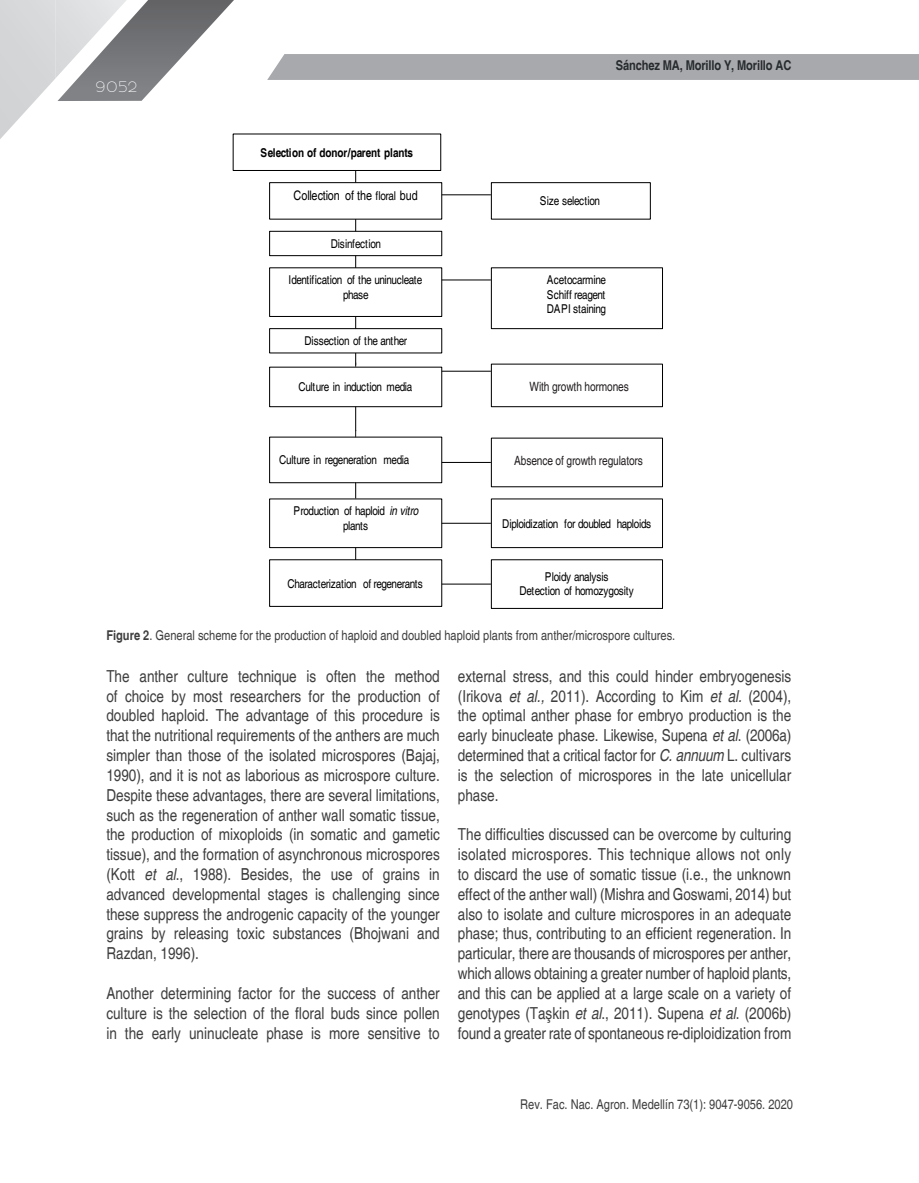
<style>
.page{position:relative;width:919px;height:1183px;background:#fff}
.page>*{position:absolute;margin:0;border:0;box-sizing:border-box;transform-origin:0 0}
.t1{font:condensed 16.5px/19.8px "Helvetica";color:#3e3e3f;text-align:justify}
.t2{font:100 15px "Zona Pro";color:#fff}
.t3{font:condensed 13.5px "Helvetica";color:#3e3e3f}
.t4{font:700 condensed 13.5px "Helvetica";letter-spacing:-.01em;color:#272b2e}
.t5{font:condensed 13.2px "Helvetica";letter-spacing:.005em;color:#000001}
.t6{font:condensed 12.75px "Helvetica";letter-spacing:-.01em;color:#231f20}
.t7{font:condensed 12.15px/14.2px "Helvetica";letter-spacing:-.025em;color:#000001;text-align:center}
.t8{font:700 condensed 12.15px "Helvetica";color:#000001}
.s1{font-size:12.15px}
.s2{font-family:"Times New Roman";font-stretch:normal;font-size:13.2px}
.s3{font-style:italic}
.s4{font-weight:700}
</style>
<div class="page">
<svg style="left:0;top:0;width:234px;height:156px"></svg>
<div style="left:267px;top:54px;width:651px;height:26px;background:#a8a9ad"></div>
<div style="left:269px;top:498px;width:173px;height:50px;border:1px solid #000001"></div>
<div style="left:491px;top:498px;width:172px;height:50px;border:1px solid #000001"></div>
<div style="left:233px;top:133px;width:208px;height:38px;border:1px solid #000001"></div>
<div style="left:269px;top:267px;width:173px;height:50px;border:1px solid #000001"></div>
<div style="left:269px;top:182px;width:173px;height:37px;border:1px solid #000001"></div>
<div style="left:269px;top:366px;width:173px;height:41px;border:1px solid #000001"></div>
<div style="left:491px;top:182px;width:159px;height:37px;border:1px solid #000001"></div>
<div style="left:269px;top:231px;width:173px;height:25px;border:1px solid #000001"></div>
<hr style="left:441px;top:194px;width:50px;height:1px;background:#000001">
<div style="left:269px;top:328px;width:173px;height:25px;border:1px solid #000001"></div>
<hr style="left:441px;top:279px;width:50px;height:1px;background:#000001">
<div style="left:491px;top:267px;width:172px;height:62px;border:1px solid #000001"></div>
<hr style="left:441px;top:370px;width:50px;height:1px;background:#000001">
<div style="left:491px;top:363px;width:172px;height:44px;border:1px solid #000001"></div>
<div style="left:269px;top:436px;width:173px;height:47px;border:1px solid #000001"></div>
<hr style="left:441px;top:462px;width:50px;height:1px;background:#000001">
<hr style="left:441px;top:522px;width:50px;height:1px;background:#000001">
<hr style="left:441px;top:583px;width:50px;height:1px;background:#000001">
<svg style="left:355px;top:219px;width:1px;height:12px"></svg>
<svg style="left:355px;top:255px;width:1px;height:13px"></svg>
<svg style="left:355px;top:170px;width:1px;height:13px"></svg>
<svg style="left:355px;top:316px;width:1px;height:12px"></svg>
<svg style="left:355px;top:547px;width:1px;height:12px"></svg>
<svg style="left:355px;top:353px;width:1px;height:13px"></svg>
<svg style="left:355px;top:406px;width:1px;height:31px"></svg>
<svg style="left:349px;top:481px;width:12px;height:17px"></svg>
<p class="t2" style="left:96px;top:77px;width:43px">9052</p>
<p class="t8" style="left:260px;top:145px;width:154px">Selection of donor/parent plants</p>
<p class="t5" style="left:293px;top:188px;width:126px">Collection of the <span class="s1">floral</span> bud</p>
<p class="t7" style="left:331px;top:236px;width:52px">Disinfection</p>
<p class="t7" style="left:288px;top:273px;width:136px">Identification of the uninucleate phase</p>
<p class="t7" style="left:304px;top:334px;width:104px">Dissection of the anther</p>
<p class="t7" style="left:298px;top:379px;width:115px">Culture in induction media</p>
<p class="t4" style="left:616px;top:57px;width:177px">Sánchez MA, Morillo Y, Morillo AC</p>
<p class="t7" style="left:539px;top:194px;width:62px">Size selection</p>
<p class="t7" style="left:546px;top:273px;width:61px;text-align:justify">Acetocarmine Schiff reagent DAPI staining</p>
<p class="t5" style="left:525px;top:378px;width:104px">With growth <span class="s1">hormones</span></p>
<p class="t6" style="left:529px;top:379px;width:101px">With growth hormones</p>
<p class="t7" style="left:279px;top:453px;width:132px">Culture in regeneration media</p>
<p class="t7" style="left:508px;top:455px;width:138px">Absence of <span class="s2">growth</span> regulators</p>
<p class="t6" style="left:514px;top:453px;width:130px">Absence of growth regulators</p>
<p class="t7" style="left:293px;top:504px;width:126px">Production of haploid <span class="s3">in vitro </span>plants</p>
<p class="t7" style="left:287px;top:576px;width:137px">Characterization of regenerants</p>
<p class="t7" style="left:502px;top:516px;width:150px">Diploidization for doubled haploids</p>
<p class="t7" style="left:519px;top:569px;width:116px">Ploidy analysis<br>Detection of homozygosity</p>
<p class="t3" style="left:106px;top:627px;width:570px"><span class="s4">Figure 2</span>. General scheme for the production of haploid and doubled haploid plants from anther/microspore cultures.</p>
<p class="t1" style="left:106px;top:666px;width:335px">The anther culture technique is often the method of choice by most researchers for the production of doubled haploid. The advantage of this procedure is that the nutritional requirements of the anthers are much simpler than those of the isolated microspores (Bajaj, 1990), and it is not as laborious as microspore culture.<br>Despite these advantages, there are several limitations, such as the regeneration of anther wall somatic tissue, the production of mixoploids (in somatic and gametic tissue), and the formation of asynchronous microspores (Kott <span class="s3">et al</span>., 1988). Besides, the use of grains in advanced developmental stages is challenging since these suppress the androgenic capacity of the younger grains by releasing toxic substances (Bhojwani and Razdan, 1996).</p>
<p class="t1" style="left:106px;top:983px;width:335px">Another determining factor for the success of anther culture is the selection of the floral buds since pollen in the early uninucleate phase is more sensitive to</p>
<p class="t1" style="left:458px;top:666px;width:335px">external stress, and this could hinder embryogenesis (Irikova <span class="s3">et al.,</span> 2011). According to Kim <span class="s3">et al.</span> (2004), the optimal anther phase for embryo production is the early binucleate phase. Likewise, Supena <span class="s3">et al</span>. (2006a) determined that a critical factor for <span class="s3">C. annuum</span> L. cultivars is the selection of microspores in the late unicellular phase.</p>
<p class="t1" style="left:458px;top:824px;width:335px">The difficulties discussed can be overcome by culturing isolated microspores. This technique allows not only to discard the use of somatic tissue (i.e., the unknown effect of the anther wall) (Mishra and Goswami, 2014) but also to isolate and culture microspores in an adequate phase; thus, contributing to an efficient regeneration. In particular, there are thousands of microspores per anther, which allows obtaining a greater number of haploid plants, and this can be applied at a large scale on a variety of genotypes (Taşkin <span class="s3">et al</span>., 2011). Supena <span class="s3">et al</span>. (2006b) found a greater rate of spontaneous re-diploidization from</p>
<p class="t3" style="left:520px;top:1095px;width:274px">Rev. Fac. Nac. Agron. Medellín 73(1): 9047-9056. 2020</p>
</div>
